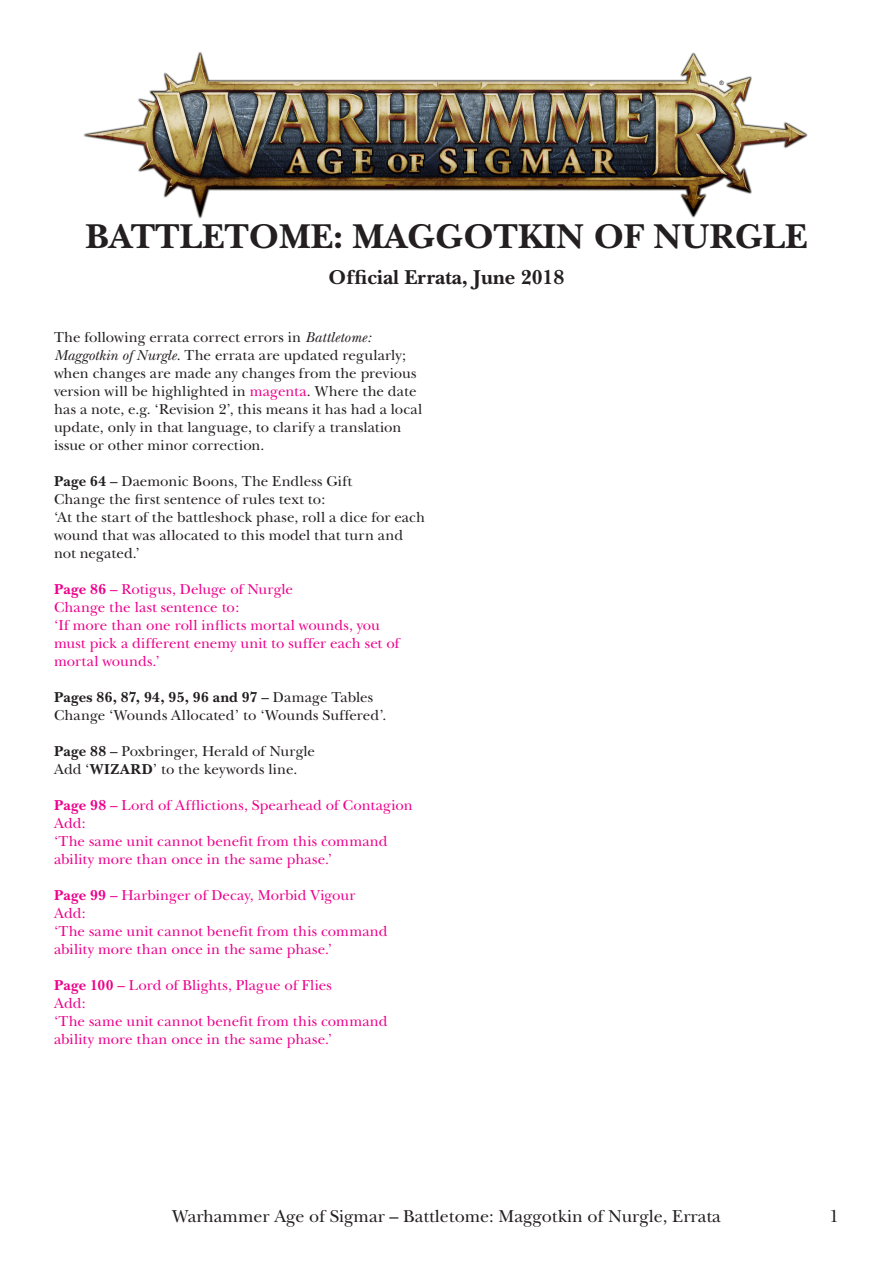
<style>
.page{position:relative;width:893px;height:1263px;background:#fff}
.page>*{position:absolute;margin:0;border:0;box-sizing:border-box;transform-origin:0 0}
.t1{font:700 36px "New Baskerville";color:#231f20}
.t2{font:700 21px "New Baskerville";color:#231f20}
.t3{font:18px "New Baskerville";color:#231f20}
._2_2_Answer{font:15px/18px "New Baskerville";letter-spacing:.005em;color:#231f20}
._2_2_Answer-2{font:15px/18px "New Baskerville";letter-spacing:.005em;color:#ed028c}
._1_3_Sub-sub-header{font:15px "New Baskerville";color:#ed028c}
._1_3_Sub-sub-header-2{font:15px "New Baskerville";color:#231f20}
._1_3_Sub-sub-header-3{font:700 15px "New Baskerville";letter-spacing:.02em;color:#231f20}
._2_3_Answer_without{font:15px "New Baskerville";letter-spacing:.005em;color:#231f20}
._2_3_Answer_without-2{font:15px "New Baskerville";color:#ed028c}
.t4{font:6px "Arial";color:#231f20}
.s1{font-style:italic}
.s2{color:#ed028c}
.s3{font-weight:700}
.s4{font-weight:400}
</style>
<div class="page">
<img style="left:83px;top:51px;width:725px;height:168px">
<p class="t4" style="left:719px;top:79px;width:6px">®</p>
<p class="t1" style="left:85px;top:215px;width:724px">BATTLETOME: MAGGOTKIN OF NURGLE</p>
<p class="t2" style="left:329px;top:265px;width:237px">Official Errata, June 2018</p>
<p class="_2_2_Answer" style="left:54px;top:328px;width:370px">The following errata correct errors in <span class="s1">Battletome:<br>Maggotkin of Nurgle</span>. The errata are updated regularly; when changes are made any changes from the previous version will be highlighted in <span class="s2">magenta</span>. Where the date has a note, e.g. ‘Revision 2’, this means it has had a local update, only in that language, to clarify a translation issue or other minor correction.</p>
<p class="_1_3_Sub-sub-header-2" style="left:54px;top:472px;width:300px"><span class="s3">Page 64</span> – Daemonic Boons, The Endless Gift</p>
<p class="_2_3_Answer_without" style="left:54px;top:490px;width:273px">Change the first sentence of rules text to:</p>
<p class="_2_2_Answer" style="left:54px;top:508px;width:373px">‘At the start of the battleshock phase, roll a dice for each wound that was allocated to this model that turn and not negated.’</p>
<p class="_1_3_Sub-sub-header" style="left:54px;top:580px;width:241px"><span class="s3">Page 86</span> – Rotigus, Deluge of Nurgle</p>
<p class="_2_3_Answer_without-2" style="left:54px;top:598px;width:187px">Change the last sentence to:</p>
<p class="_2_2_Answer-2" style="left:54px;top:616px;width:347px">‘If more than one roll inflicts mortal wounds, you must pick a different enemy unit to suffer each set of mortal wounds.’</p>
<p class="_1_3_Sub-sub-header-3" style="left:54px;top:688px;width:321px">Pages 86, 87, 94, 95, 96 and 97 <span class="s4">– Damage Tables</span></p>
<p class="_2_2_Answer" style="left:54px;top:706px;width:334px">Change ‘Wounds Allocated’ to ‘Wounds Suffered’.</p>
<p class="_1_3_Sub-sub-header-2" style="left:54px;top:742px;width:263px"><span class="s3">Page 88</span> – Poxbringer, Herald of Nurgle</p>
<p class="_2_2_Answer" style="left:54px;top:760px;width:245px">Add ‘<span class="s3">WIZARD</span>’ to the keywords line.</p>
<p class="_1_3_Sub-sub-header" style="left:54px;top:796px;width:360px"><span class="s3">Page 98</span> – Lord of Afflictions, Spearhead of Contagion</p>
<p class="_2_3_Answer_without-2" style="left:54px;top:814px;width:33px">Add:</p>
<p class="_2_2_Answer-2" style="left:54px;top:832px;width:335px">‘The same unit cannot benefit from this command ability more than once in the same phase.’</p>
<p class="_1_3_Sub-sub-header" style="left:54px;top:886px;width:303px"><span class="s3">Page 99</span> – Harbinger of Decay, Morbid Vigour</p>
<p class="_2_3_Answer_without-2" style="left:54px;top:904px;width:33px">Add:</p>
<p class="_2_2_Answer-2" style="left:54px;top:922px;width:335px">‘The same unit cannot benefit from this command ability more than once in the same phase.’</p>
<p class="_1_3_Sub-sub-header" style="left:54px;top:976px;width:279px"><span class="s3">Page 100</span> – Lord of Blights, Plague of Flies</p>
<p class="_2_3_Answer_without-2" style="left:54px;top:994px;width:33px">Add:</p>
<p class="_2_2_Answer-2" style="left:54px;top:1012px;width:335px">‘The same unit cannot benefit from this command ability more than once in the same phase.’</p>
<p class="t3" style="left:172px;top:1205px;width:550px">Warhammer Age of Sigmar – Battletome: Maggotkin of Nurgle, Errata</p>
<p class="t3" style="left:830px;top:1205px;width:11px">1</p>
</div>
